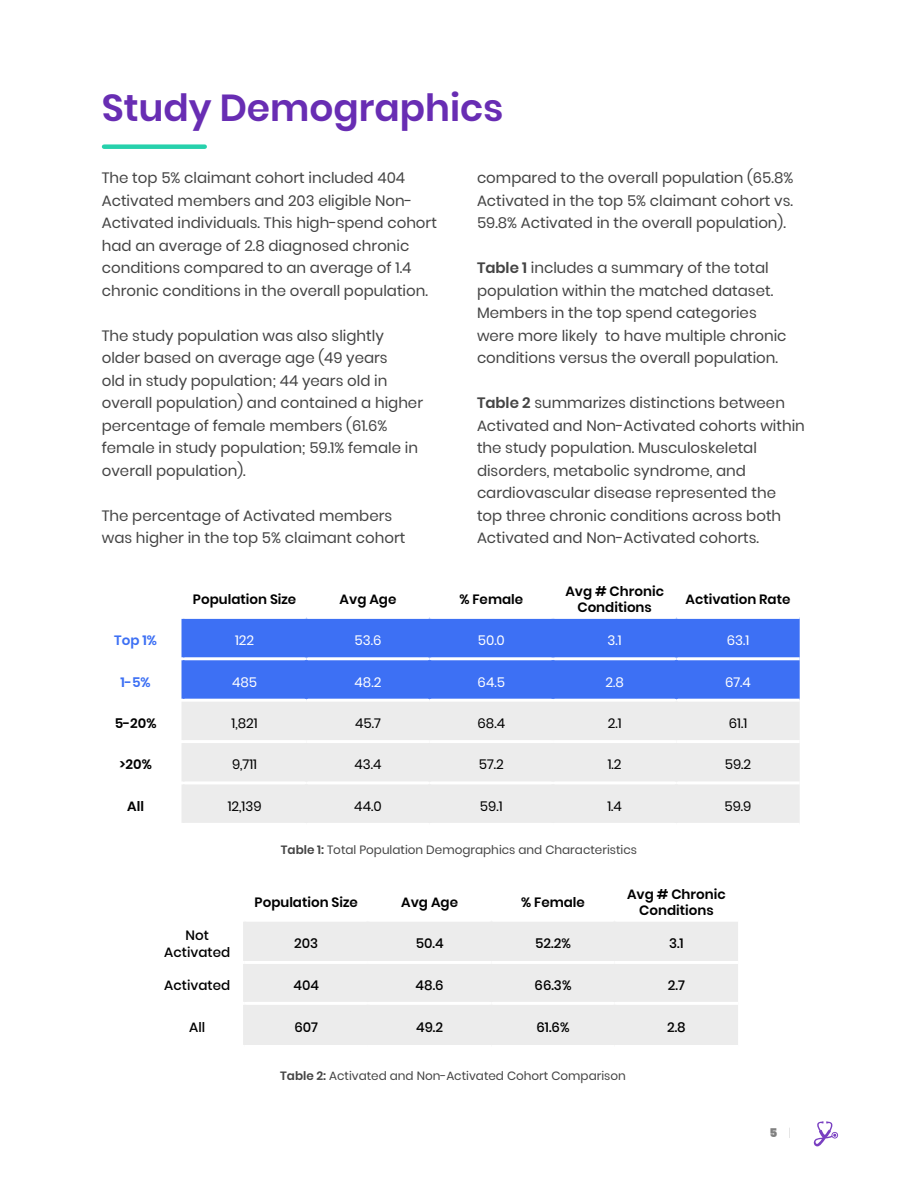
<style>
.page{position:relative;width:918px;height:1188px;background:#fff}
.page>*{position:absolute;margin:0;border:0;box-sizing:border-box;transform-origin:0 0}
.t1{font:600 37.5px "Poppins";color:#682db3}
.t2{font:15px/22.5px "Poppins";color:#444}
.t3{font:600 13.5px/16.2px "Poppins";color:#000;text-align:center}
.t4{font:500 13.5px/16.2px "Poppins";color:#000;text-align:center}
.t5{font:13.5px "Poppins";color:#000}
.t6{font:13.5px "Poppins";color:#fff}
.t7{font:600 13.5px "Poppins";color:#3d70f4}
.t8{font:12px "Poppins";color:#444}
.t9{font:900 12px "Poppins";color:#808080}
.s1{font-weight:600}
.s2{font-weight:100}
</style>
<div class="page">
<svg style="left:814px;top:1121px;width:24px;height:25px"></svg>
<div style="left:184px;top:619px;width:616px;height:80px;background:#3d70f4"></div>
<div style="left:184px;top:702px;width:616px;height:121px;background:#ececec"></div>
<hr style="left:183px;top:740px;width:123px;height:3px;background:#fff">
<hr style="left:306px;top:740px;width:124px;height:3px;background:#fff">
<hr style="left:430px;top:740px;width:123px;height:3px;background:#fff">
<hr style="left:553px;top:740px;width:123px;height:3px;background:#fff">
<hr style="left:183px;top:781px;width:123px;height:3px;background:#fff">
<hr style="left:306px;top:781px;width:124px;height:3px;background:#fff">
<hr style="left:430px;top:781px;width:123px;height:3px;background:#fff">
<hr style="left:553px;top:781px;width:123px;height:3px;background:#fff">
<hr style="left:182px;top:702px;width:2px;height:38px;background:#ececec">
<hr style="left:305px;top:702px;width:3px;height:38px;background:#ececec">
<hr style="left:428px;top:702px;width:3px;height:38px;background:#ececec">
<hr style="left:552px;top:702px;width:3px;height:38px;background:#ececec">
<hr style="left:182px;top:743px;width:2px;height:38px;background:#ececec">
<hr style="left:305px;top:743px;width:3px;height:38px;background:#ececec">
<hr style="left:428px;top:743px;width:3px;height:38px;background:#ececec">
<hr style="left:552px;top:743px;width:3px;height:38px;background:#ececec">
<hr style="left:182px;top:784px;width:2px;height:39px;background:#ececec">
<hr style="left:305px;top:784px;width:3px;height:39px;background:#ececec">
<hr style="left:428px;top:784px;width:3px;height:39px;background:#ececec">
<hr style="left:552px;top:784px;width:3px;height:39px;background:#ececec">
<hr style="left:306px;top:657px;width:124px;height:3px;background:#fff">
<hr style="left:430px;top:657px;width:123px;height:3px;background:#fff">
<hr style="left:553px;top:657px;width:123px;height:3px;background:#fff">
<hr style="left:428px;top:619px;width:3px;height:38px;background:#3d70f4">
<hr style="left:552px;top:619px;width:3px;height:38px;background:#3d70f4">
<hr style="left:428px;top:660px;width:3px;height:39px;background:#3d70f4">
<hr style="left:552px;top:660px;width:3px;height:39px;background:#3d70f4">
<hr style="left:183px;top:657px;width:123px;height:3px;background:#fff">
<hr style="left:182px;top:619px;width:2px;height:38px;background:#3d70f4">
<hr style="left:305px;top:619px;width:3px;height:38px;background:#3d70f4">
<hr style="left:182px;top:660px;width:2px;height:39px;background:#3d70f4">
<hr style="left:305px;top:660px;width:3px;height:39px;background:#3d70f4">
<hr style="left:676px;top:657px;width:124px;height:3px;background:#fff">
<hr style="left:676px;top:740px;width:124px;height:3px;background:#fff">
<hr style="left:676px;top:781px;width:124px;height:3px;background:#fff">
<hr style="left:675px;top:619px;width:3px;height:38px;background:#3d70f4">
<hr style="left:675px;top:660px;width:3px;height:39px;background:#3d70f4">
<hr style="left:675px;top:702px;width:3px;height:38px;background:#ececec">
<hr style="left:675px;top:743px;width:3px;height:38px;background:#ececec">
<hr style="left:675px;top:784px;width:3px;height:39px;background:#ececec">
<div style="left:246px;top:922px;width:492px;height:123px;background:#ececec"></div>
<hr style="left:245px;top:961px;width:123px;height:3px;background:#fff">
<hr style="left:368px;top:961px;width:123px;height:3px;background:#fff">
<hr style="left:491px;top:961px;width:124px;height:3px;background:#fff">
<hr style="left:245px;top:1002px;width:123px;height:3px;background:#fff">
<hr style="left:368px;top:1002px;width:123px;height:3px;background:#fff">
<hr style="left:491px;top:1002px;width:124px;height:3px;background:#fff">
<hr style="left:243px;top:922px;width:3px;height:39px;background:#ececec">
<hr style="left:366px;top:922px;width:3px;height:39px;background:#ececec">
<hr style="left:490px;top:922px;width:3px;height:39px;background:#ececec">
<hr style="left:243px;top:964px;width:3px;height:38px;background:#ececec">
<hr style="left:366px;top:964px;width:3px;height:38px;background:#ececec">
<hr style="left:490px;top:964px;width:3px;height:38px;background:#ececec">
<hr style="left:243px;top:1005px;width:3px;height:40px;background:#ececec">
<hr style="left:366px;top:1005px;width:3px;height:40px;background:#ececec">
<hr style="left:490px;top:1005px;width:3px;height:40px;background:#ececec">
<hr style="left:615px;top:961px;width:123px;height:3px;background:#fff">
<hr style="left:615px;top:1002px;width:123px;height:3px;background:#fff">
<hr style="left:613px;top:922px;width:3px;height:39px;background:#ececec">
<hr style="left:613px;top:964px;width:3px;height:38px;background:#ececec">
<hr style="left:613px;top:1005px;width:3px;height:40px;background:#ececec">
<div style="left:104px;top:144px;width:101px;height:5px;background:#27d1ac"></div>
<h1 class="t1" style="left:102px;top:86px;width:403px">Study Demographics</h1>
<p class="t2" style="left:102px;top:167px;width:337px">The top 5% claimant cohort included 404<br>Activated members and 203 eligible Non-Activated individuals. This high-spend cohort had an average of 2.8 diagnosed chronic conditions compared to an average of 1.4 chronic conditions in the overall population.</p>
<p class="t2" style="left:102px;top:324px;width:323px">The study population was also slightly older based on average age (49 years<br>old in study population; 44 years old in overall population) and contained a higher percentage of female members (61.6% female in study population; 59.1% female in overall population).</p>
<p class="t2" style="left:102px;top:504px;width:305px">The percentage of Activated members was higher in the top 5% claimant cohort</p>
<p class="t2" style="left:477px;top:167px;width:318px;text-align:justify">compared to the overall population (65.8% Activated in the top 5% claimant cohort vs.<br>59.8% Activated in the overall population).</p>
<p class="t2" style="left:477px;top:257px;width:311px"><span class="s1">Table 1</span> includes a summary of the total population within the matched dataset.<br>Members in the top spend categories were more likely to have multiple chronic conditions versus the overall population.</p>
<p class="t2" style="left:477px;top:392px;width:329px"><span class="s1">Table 2</span> summarizes distinctions between Activated and Non-Activated cohorts within the study population. Musculoskeletal disorders, metabolic syndrome, and cardiovascular disease represented the top three chronic conditions across both Activated and Non-Activated cohorts.</p>
<p class="t3" style="left:193px;top:591px;width:105px">Population Size</p>
<p class="t3" style="left:340px;top:591px;width:58px">Avg Age</p>
<p class="t3" style="left:459px;top:591px;width:65px">% Female</p>
<p class="t3" style="left:565px;top:583px;width:100px">Avg # Chronic<br>Conditions</p>
<p class="t3" style="left:686px;top:591px;width:106px">Activation Rate</p>
<p class="t7" style="left:114px;top:633px;width:44px">Top 1%</p>
<p class="t6" style="left:235px;top:633px;width:21px">122</p>
<p class="t6" style="left:355px;top:633px;width:28px">53.6</p>
<p class="t6" style="left:478px;top:633px;width:29px">50.0</p>
<p class="t6" style="left:608px;top:633px;width:16px">3.1</p>
<p class="t6" style="left:727px;top:633px;width:24px">63.1</p>
<p class="t7" style="left:121px;top:674px;width:32px">1-5%</p>
<p class="t6" style="left:232px;top:674px;width:27px">485</p>
<p class="t6" style="left:355px;top:674px;width:28px">48.2</p>
<p class="t6" style="left:478px;top:674px;width:29px">64.5</p>
<p class="t6" style="left:605px;top:674px;width:20px">2.8</p>
<p class="t6" style="left:725px;top:674px;width:27px">67.4</p>
<p class="t3" style="left:115px;top:715px;width:43px">5-20%</p>
<p class="t5" style="left:232px;top:715px;width:28px">1,821</p>
<p class="t5" style="left:355px;top:715px;width:27px">45.7</p>
<p class="t5" style="left:478px;top:715px;width:29px">68.4</p>
<p class="t5" style="left:608px;top:715px;width:15px">2.1</p>
<p class="t5" style="left:729px;top:715px;width:20px">61.1</p>
<p class="t3" style="left:119px;top:757px;width:34px">&gt;20%</p>
<p class="t5" style="left:232px;top:757px;width:27px">9,711</p>
<p class="t5" style="left:354px;top:757px;width:28px">43.4</p>
<p class="t5" style="left:479px;top:757px;width:27px">57.2</p>
<p class="t5" style="left:608px;top:757px;width:15px">1.2</p>
<p class="t5" style="left:725px;top:757px;width:28px">59.2</p>
<p class="t3" style="left:127px;top:798px;width:18px">All</p>
<p class="t5" style="left:228px;top:798px;width:35px">12,139</p>
<p class="t5" style="left:354px;top:798px;width:29px">44.0</p>
<p class="t5" style="left:480px;top:798px;width:24px">59.1</p>
<p class="t5" style="left:607px;top:798px;width:16px">1.4</p>
<p class="t5" style="left:724px;top:798px;width:29px">59.9</p>
<p class="t8" style="left:281px;top:842px;width:358px"><span class="s1">Table 1:</span> Total Population Demographics and Characteristics</p>
<p class="t3" style="left:255px;top:894px;width:105px">Population Size</p>
<p class="t3" style="left:401px;top:894px;width:58px">Avg Age</p>
<p class="t3" style="left:521px;top:894px;width:65px">% Female</p>
<p class="t3" style="left:627px;top:886px;width:100px">Avg # Chronic<br>Conditions</p>
<p class="t4" style="left:164px;top:928px;width:67px">Not<br>Activated</p>
<p class="t4" style="left:294px;top:936px;width:26px">203</p>
<p class="t4" style="left:416px;top:936px;width:29px">50.4</p>
<p class="t4" style="left:535px;top:936px;width:37px">52.2%</p>
<p class="t4" style="left:669px;top:936px;width:16px">3.1</p>
<p class="t4" style="left:164px;top:977px;width:67px">Activated</p>
<p class="t4" style="left:294px;top:977px;width:27px">404</p>
<p class="t4" style="left:416px;top:977px;width:30px">48.6</p>
<p class="t4" style="left:535px;top:977px;width:38px">66.3%</p>
<p class="t4" style="left:668px;top:977px;width:19px">2.7</p>
<p class="t4" style="left:189px;top:1019px;width:18px">All</p>
<p class="t4" style="left:294px;top:1019px;width:25px">607</p>
<p class="t4" style="left:416px;top:1019px;width:28px">49.2</p>
<p class="t4" style="left:537px;top:1019px;width:34px">61.6%</p>
<p class="t4" style="left:667px;top:1019px;width:20px">2.8</p>
<p class="t8" style="left:280px;top:1068px;width:347px"><span class="s1">Table 2:</span> Activated and Non-Activated Cohort Comparison</p>
<p class="t9" style="left:770px;top:1126px;width:23px">5 <span class="s2">|</span></p>
</div>
